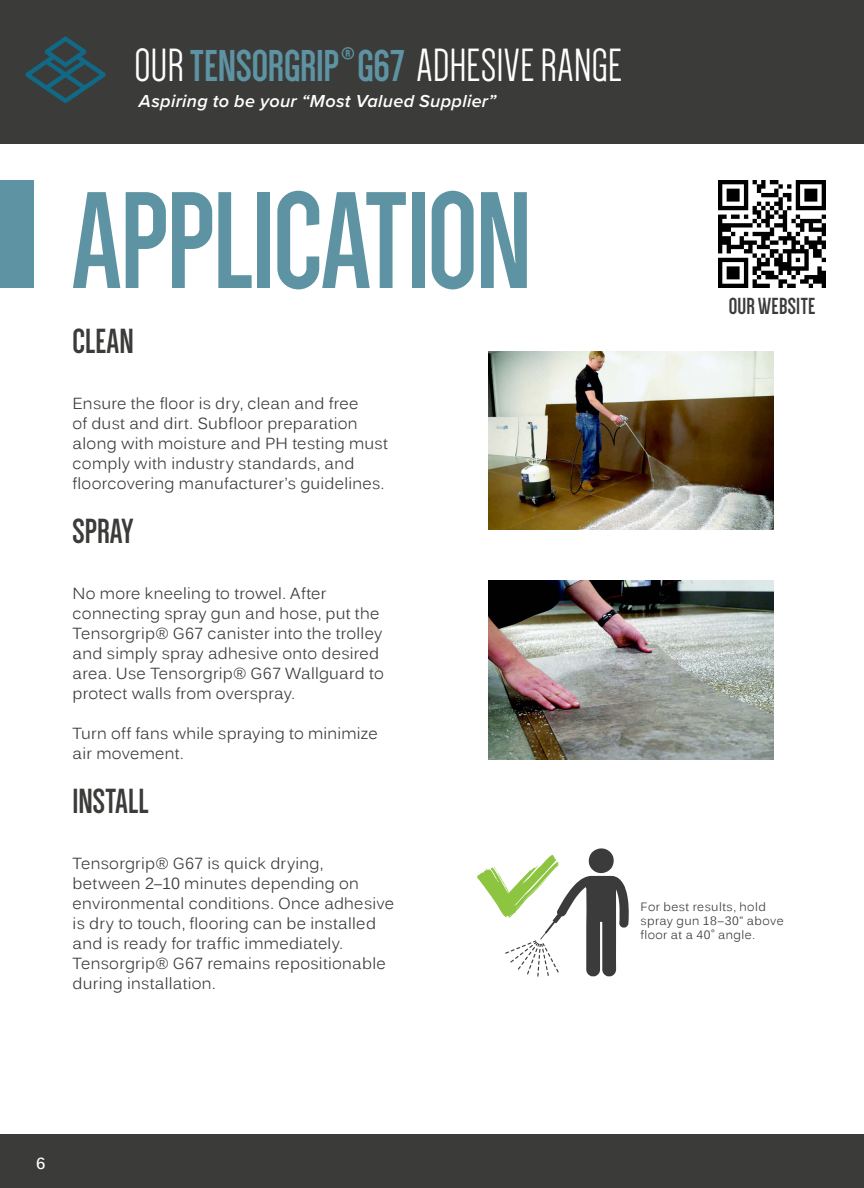
<style>
.page{position:relative;width:864px;height:1188px;background:#fff}
.page>*{position:absolute;margin:0;border:0;box-sizing:border-box;transform-origin:0 0}
.t1{font:700 142px "Dense";letter-spacing:-.01em;color:#5d93a2}
.t2{font:48px "Dense";color:#fff}
.t3{font:700 36px "Dense";letter-spacing:.005em;color:#3b3b3a}
.t4{font:700 24px "Dense";letter-spacing:.015em;color:#3b3b3a}
.t5{font:italic 600 18px "Proxima Nova";letter-spacing:.02em;color:#fff}
.t6{font:16px "Kalinga";letter-spacing:.015em;color:#3b3b3a}
.t7{font:700 16px "Kalinga";color:#fff}
.t8{font:12px "Kalinga";letter-spacing:.035em;color:#3b3b3a}
.s1{font-weight:700;font-size:46px;color:#5d93a2}
</style>
<div class="page">
<div style="left:0;top:0;width:864px;height:144px;background:#3b3b3a"></div>
<div style="left:0;top:1134px;width:864px;height:54px;background:#3b3b3a"></div>
<svg style="left:25px;top:36px;width:81px;height:67px"></svg>
<div style="left:0;top:180px;width:34px;height:108px;background:#5d93a2"></div>
<svg style="left:477px;top:848px;width:152px;height:129px"></svg>
<img style="left:489px;top:351px;width:285px;height:179px">
<img style="left:489px;top:581px;width:285px;height:178px">
<img style="left:719px;top:180px;width:107px;height:108px">
<h2 class="t2" style="left:134px;top:41px;width:490px">OUR <span class="s1">TENSORGRIP</span><sup>®</sup> <span class="s1">G67</span> ADHESIVE RANGE</h2>
<p class="t5" style="left:139px;top:87px;width:359px">Aspiring to be your “Most Valued Supplier”</p>
<p class="t1" style="left:73px;top:172px;width:461px">APPLICATION</p>
<p class="t3" style="left:73px;top:323px;width:63px">CLEAN</p>
<p class="t6" style="left:73px;top:393px;width:287px">Ensure the floor is dry, clean and free</p>
<p class="t6" style="left:73px;top:413px;width:287px">of dust and dirt. Subfloor preparation</p>
<p class="t6" style="left:73px;top:433px;width:317px">along with moisture and PH testing must</p>
<p class="t6" style="left:73px;top:453px;width:283px">comply with industry standards, and</p>
<p class="t6" style="left:73px;top:473px;width:313px">floorcovering manufacturer’s guidelines.</p>
<p class="t3" style="left:73px;top:513px;width:62px">SPRAY</p>
<p class="t6" style="left:73px;top:583px;width:255px">No more kneeling to trowel. After</p>
<p class="t6" style="left:73px;top:603px;width:308px">connecting spray gun and hose, put the</p>
<p class="t6" style="left:73px;top:623px;width:311px">Tensorgrip® G67 canister into the trolley</p>
<p class="t6" style="left:73px;top:643px;width:308px">and simply spray adhesive onto desired</p>
<p class="t6" style="left:73px;top:663px;width:313px">area. Use Tensorgrip® G67 Wallguard to</p>
<p class="t6" style="left:73px;top:683px;width:224px">protect walls from overspray.</p>
<p class="t6" style="left:73px;top:723px;width:307px">Turn off fans while spraying to minimize</p>
<p class="t6" style="left:73px;top:743px;width:113px">air movement.</p>
<p class="t3" style="left:73px;top:783px;width:77px">INSTALL</p>
<p class="t6" style="left:73px;top:853px;width:252px">Tensorgrip® G67 is quick drying,</p>
<p class="t6" style="left:73px;top:873px;width:288px">between 2–10 minutes depending on</p>
<p class="t6" style="left:73px;top:893px;width:323px">environmental conditions. Once adhesive</p>
<p class="t6" style="left:73px;top:913px;width:305px">is dry to touch, flooring can be installed</p>
<p class="t6" style="left:73px;top:933px;width:272px">and is ready for traffic immediately.</p>
<p class="t6" style="left:73px;top:953px;width:315px">Tensorgrip® G67 remains repositionable</p>
<p class="t6" style="left:73px;top:973px;width:144px">during installation.</p>
<p class="t4" style="left:729px;top:294px;width:88px">OUR WEBSITE</p>
<p class="t8" style="left:641px;top:899px;width:127px">For best results, hold</p>
<p class="t8" style="left:641px;top:913px;width:145px">spray gun 18–30” above</p>
<p class="t8" style="left:641px;top:927px;width:116px">floor at a 40˚ angle.</p>
<p class="t7" style="left:36px;top:1153px;width:11px">6</p>
</div>
